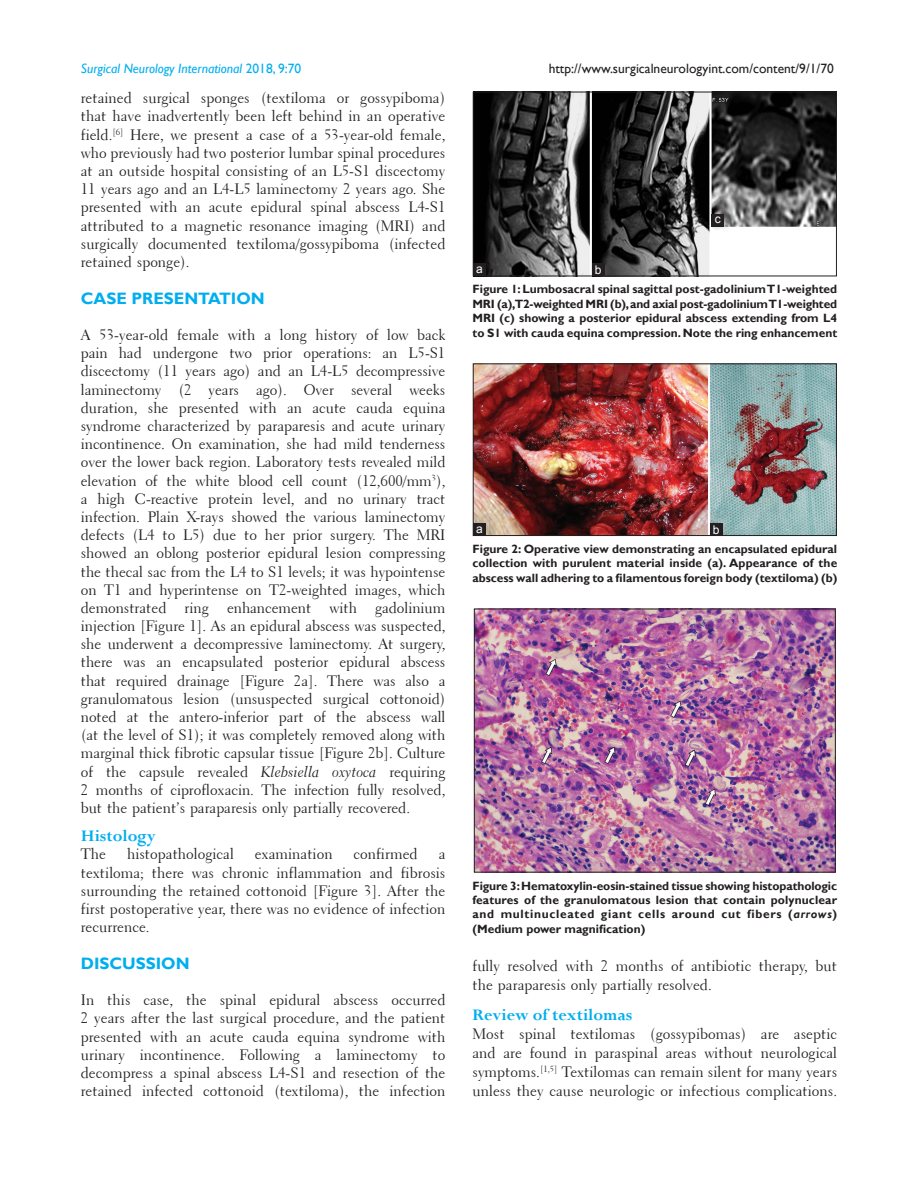
<style>
.page{position:relative;width:918px;height:1188px;background:#fff}
.page>*{position:absolute;margin:0;border:0;box-sizing:border-box;transform-origin:0 0}
.t1{font:700 18px "Perpetua";color:#00aeef}
.t2{font:700 16.5px "Gill Sans";color:#00aeef}
.TX{font:15px/18.1px "Transitional 521 BT Roman A";color:#231f20;text-align:justify}
.t3{font:13.5px "Gill Sans";color:#231f20}
.t4{font:italic 13.5px "Gill Sans";color:#00aeef}
.FGC{font:700 12px/14.4px "Gill Sans";color:#231f20;text-align:justify}
.LABEL{font:12px "Arial";color:#fff}
.s1{font-style:normal}
.s2{font-family:"Transitional 521 BT Cursive A"}
.s3{font-style:italic}
</style>
<div class="page">
<img style="left:476px;top:611px;width:358px;height:259px">
<div style="left:474px;top:609px;width:362px;height:263px;border:1px solid #231f20"></div>
<img style="left:475px;top:94px;width:360px;height:180px">
<div style="left:473px;top:92px;width:364px;height:184px;border:1px solid #231f20"></div>
<div style="left:711px;top:214px;width:13px;height:13px;background:#231f20"></div>
<div style="left:592px;top:263px;width:13px;height:13px;background:#231f20"></div>
<div style="left:473px;top:263px;width:13px;height:13px;background:#231f20"></div>
<img style="left:475px;top:366px;width:360px;height:168px">
<div style="left:473px;top:364px;width:364px;height:172px;border:1px solid #231f20"></div>
<div style="left:710px;top:523px;width:13px;height:13px;background:#231f20"></div>
<div style="left:473px;top:523px;width:13px;height:13px;background:#231f20"></div>
<p class="t4" style="left:81px;top:61px;width:222px">Surgical Neurology International <span class="s1">2018, 9:70</span></p>
<p class="t3" style="left:549px;top:61px;width:287px">http://www.surgicalneurologyint.com/content/9/1/70</p>
<p class="TX" style="left:81px;top:89px;width:366px">retained surgical sponges (textiloma or gossypiboma) that have inadvertently been left behind in an operative field.<sup>[6]</sup> Here, we present a case of a 53‑year‑old female, who previously had two posterior lumbar spinal procedures at an outside hospital consisting of an L5‑S1 discectomy 11 years ago and an L4‑L5 laminectomy 2 years ago. She presented with an acute epidural spinal abscess L4‑S1 attributed to a magnetic resonance imaging (MRI) and surgically documented textiloma/gossypiboma (infected retained sponge).</p>
<h1 class="t2" style="left:81px;top:288px;width:185px">CASE PRESENTATION</h1>
<p class="TX" style="left:81px;top:326px;width:366px">A 53‑year‑old female with a long history of low back pain had undergone two prior operations: an L5‑S1 discectomy (11 years ago) and an L4‑L5 decompressive laminectomy (2 years ago). Over several weeks duration, she presented with an acute cauda equina syndrome characterized by paraparesis and acute urinary incontinence. On examination, she had mild tenderness over the lower back region. Laboratory tests revealed mild elevation of the white blood cell count (12,600/mm<sup>3</sup>), a high C‑reactive protein level, and no urinary tract infection. Plain X‑rays showed the various laminectomy defects (L4 to L5) due to her prior surgery. The MRI showed an oblong posterior epidural lesion compressing the thecal sac from the L4 to S1 levels; it was hypointense on T1 and hyperintense on T2‑weighted images, which demonstrated ring enhancement with gadolinium injection [Figure 1]. As an epidural abscess was suspected, she underwent a decompressive laminectomy. At surgery, there was an encapsulated posterior epidural abscess that required drainage [Figure 2a]. There was also a granulomatous lesion (unsuspected surgical cottonoid) noted at the antero‑inferior part of the abscess wall (at the level of S1); it was completely removed along with marginal thick fibrotic capsular tissue [Figure 2b]. Culture of the capsule revealed <span class="s2">Klebsiella oxytoca</span> requiring 2 months of ciprofloxacin. The infection fully resolved, but the patient’s paraparesis only partially recovered.</p>
<h2 class="t1" style="left:81px;top:825px;width:76px">Histology</h2>
<p class="TX" style="left:81px;top:845px;width:27px">The</p>
<p class="TX" style="left:127px;top:845px;width:108px">histopathological</p>
<p class="TX" style="left:255px;top:845px;width:79px">examination</p>
<p class="TX" style="left:354px;top:845px;width:66px">confirmed</p>
<p class="LABEL" style="left:715px;top:211px;width:7px">c</p>
<p class="LABEL" style="left:476px;top:261px;width:8px">a</p>
<p class="LABEL" style="left:595px;top:262px;width:8px">b</p>
<p class="FGC" style="left:473px;top:283px;width:366px">Figure 1: Lumbosacral spinal sagittal post-gadolinium T1-weighted MRI (a),T2-weighted MRI (b), and axial post-gadolinium T1-weighted MRI (c) showing a posterior epidural abscess extending from L4 to S1 with cauda equina compression. Note the ring enhancement</p>
<p class="LABEL" style="left:476px;top:521px;width:8px">a</p>
<p class="LABEL" style="left:713px;top:522px;width:8px">b</p>
<p class="FGC" style="left:473px;top:542px;width:366px">Figure 2: Operative view demonstrating an encapsulated epidural collection with purulent material inside (a). Appearance of the abscess wall adhering to a filamentous foreign body (textiloma) (b)</p>
<p class="TX" style="left:81px;top:845px;width:366px;text-indent:358px">a textiloma; there was chronic inflammation and fibrosis surrounding the retained cottonoid [Figure 3]. After the first postoperative year, there was no evidence of infection recurrence.</p>
<h1 class="t2" style="left:81px;top:954px;width:110px">DISCUSSION</h1>
<p class="TX" style="left:81px;top:991px;width:366px">In this case, the spinal epidural abscess occurred 2 years after the last surgical procedure, and the patient presented with an acute cauda equina syndrome with urinary incontinence. Following a laminectomy to decompress a spinal abscess L4‑S1 and resection of the retained infected cottonoid (textiloma), the infection</p>
<p class="FGC" style="left:473px;top:879px;width:366px">Figure 3: Hematoxylin-eosin-stained tissue showing histopathologic features of the granulomatous lesion that contain polynuclear and multinucleated giant cells around cut fibers (<span class="s3">arrows</span>) (Medium power magnification)</p>
<p class="TX" style="left:472px;top:957px;width:366px;line-height:19.2px">fully resolved with 2 months of antibiotic therapy, but the paraparesis only partially resolved.</p>
<h2 class="t1" style="left:472px;top:1003px;width:162px">Review of textilomas</h2>
<p class="TX" style="left:472px;top:1024px;width:366px;line-height:19.2px">Most spinal textilomas (gossypibomas) are aseptic and are found in paraspinal areas without neurological symptoms.<sup>[1,5]</sup> Textilomas can remain silent for many years unless they cause neurologic or infectious complications.</p>
</div>
